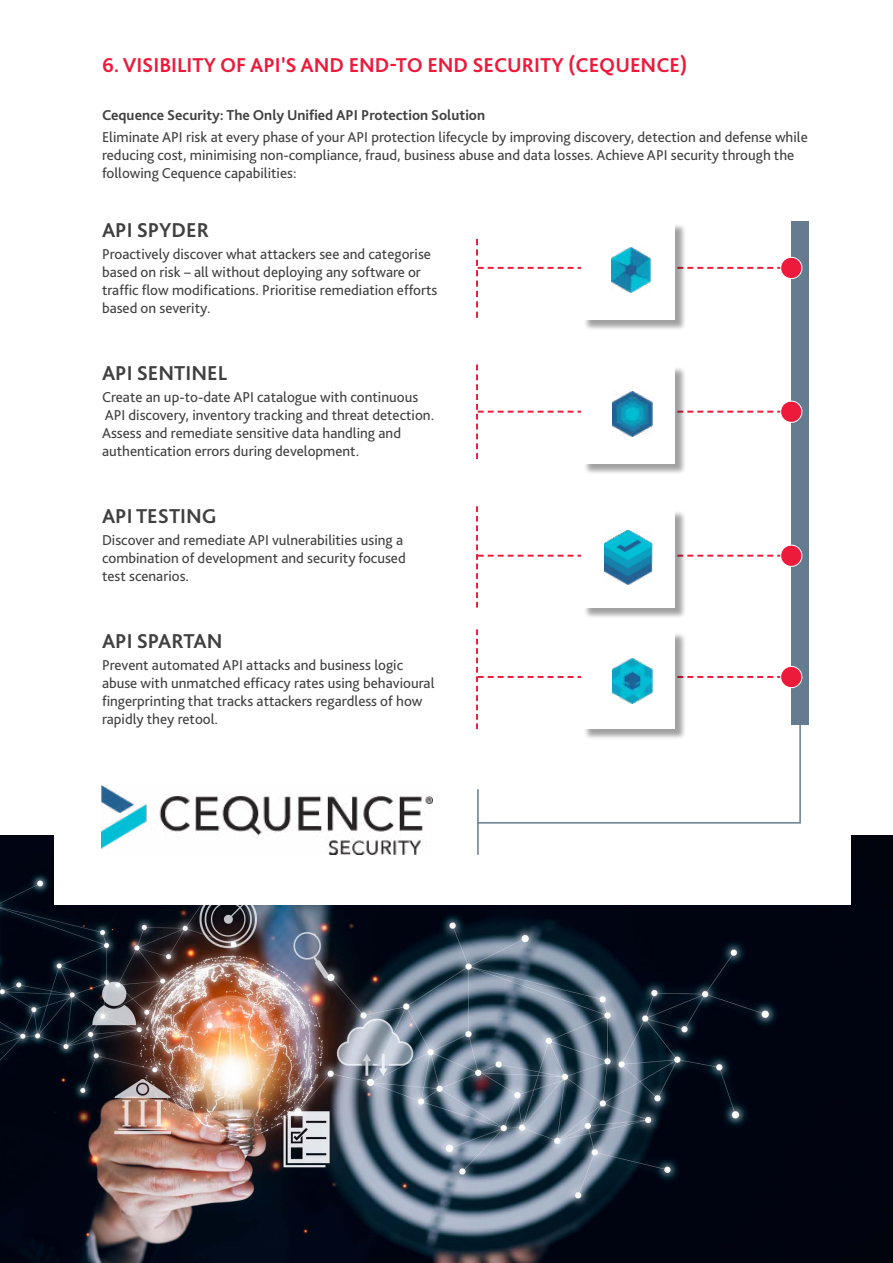
<style>
.page{position:relative;width:893px;height:1263px;background:#fff}
.page>*{position:absolute;margin:0;border:0;box-sizing:border-box;transform-origin:0 0}
.t1{font:700 21px "Bliss Pro";color:#ed1a3b}
.t2{font:700 21px "Bliss Pro";color:#404040}
.t3{font:15px/18px "Bliss Pro";color:#404040}
.t4{font:700 15px "Bliss Pro";color:#404040}
</style>
<div class="page">
<img style="left:0;top:836px;width:893px;height:427px">
<div style="left:54px;top:580px;width:796px;height:325px;background:#fff"></div>
<div style="left:791px;top:221px;width:18px;height:503px;background:#657c90"></div>
<div style="left:781px;top:257px;width:21px;height:22px;background:#ed1a3b;border-radius:50%"></div>
<div style="left:780px;top:257px;width:22px;height:22px;border:1px solid #fff;border-radius:50%"></div>
<div style="left:583px;top:222px;width:104px;height:110px;background:#000;opacity:.37"></div>
<div style="left:582px;top:221px;width:93px;height:99px;background:#fff"></div>
<div style="left:781px;top:401px;width:21px;height:21px;background:#ed1a3b;border-radius:50%"></div>
<div style="left:780px;top:401px;width:22px;height:22px;border:1px solid #fff;border-radius:50%"></div>
<div style="left:583px;top:366px;width:104px;height:109px;background:#000;opacity:.37"></div>
<div style="left:582px;top:365px;width:93px;height:98px;background:#fff"></div>
<div style="left:781px;top:545px;width:21px;height:21px;background:#ed1a3b;border-radius:50%"></div>
<div style="left:780px;top:545px;width:22px;height:22px;border:1px solid #fff;border-radius:50%"></div>
<div style="left:583px;top:510px;width:104px;height:109px;background:#000;opacity:.37"></div>
<svg style="left:476px;top:239px;width:307px;height:79px"></svg>
<svg style="left:476px;top:364px;width:307px;height:95px"></svg>
<svg style="left:476px;top:506px;width:307px;height:101px"></svg>
<img style="left:101px;top:785px;width:331px;height:70px">
<svg style="left:476px;top:629px;width:326px;height:195px"></svg>
<hr style="left:477px;top:789px;width:2px;height:66px;background:#657c90">
<h1 class="t1" style="left:102px;top:52px;width:587px">6. VISIBILITY OF API’S AND END-TO END SECURITY (CEQUENCE)</h1>
<p class="t4" style="left:102px;top:106px;width:385px">Cequence Security: The Only Unified API Protection Solution</p>
<p class="t3" style="left:102px;top:128px;width:707px">Eliminate API risk at every phase of your API protection lifecycle by improving discovery, detection and defense while reducing cost, minimising non-compliance, fraud, business abuse and data losses. Achieve API security through the following Cequence capabilities:</p>
<h1 class="t2" style="left:102px;top:217px;width:109px">API SPYDER</h1>
<p class="t3" style="left:102px;top:245px;width:337px">Proactively discover what attackers see and categorise based on risk – all without deploying any software or traffic flow modifications. Prioritise remediation efforts based on severity.</p>
<h1 class="t2" style="left:102px;top:360px;width:127px">API SENTINEL</h1>
<p class="t3" style="left:102px;top:388px;width:334px">Create an up-to-date API catalogue with continuous API discovery, inventory tracking and threat detection.<br>Assess and remediate sensitive data handling and authentication errors during development.</p>
<h1 class="t2" style="left:102px;top:503px;width:116px">API TESTING</h1>
<p class="t3" style="left:102px;top:531px;width:305px">Discover and remediate API vulnerabilities using a combination of development and security focused test scenarios.</p>
<h1 class="t2" style="left:102px;top:628px;width:122px">API SPARTAN</h1>
<p class="t3" style="left:102px;top:656px;width:334px">Prevent automated API attacks and business logic abuse with unmatched efficacy rates using behavioural fingerprinting that tracks attackers regardless of how rapidly they retool.</p>
</div>
